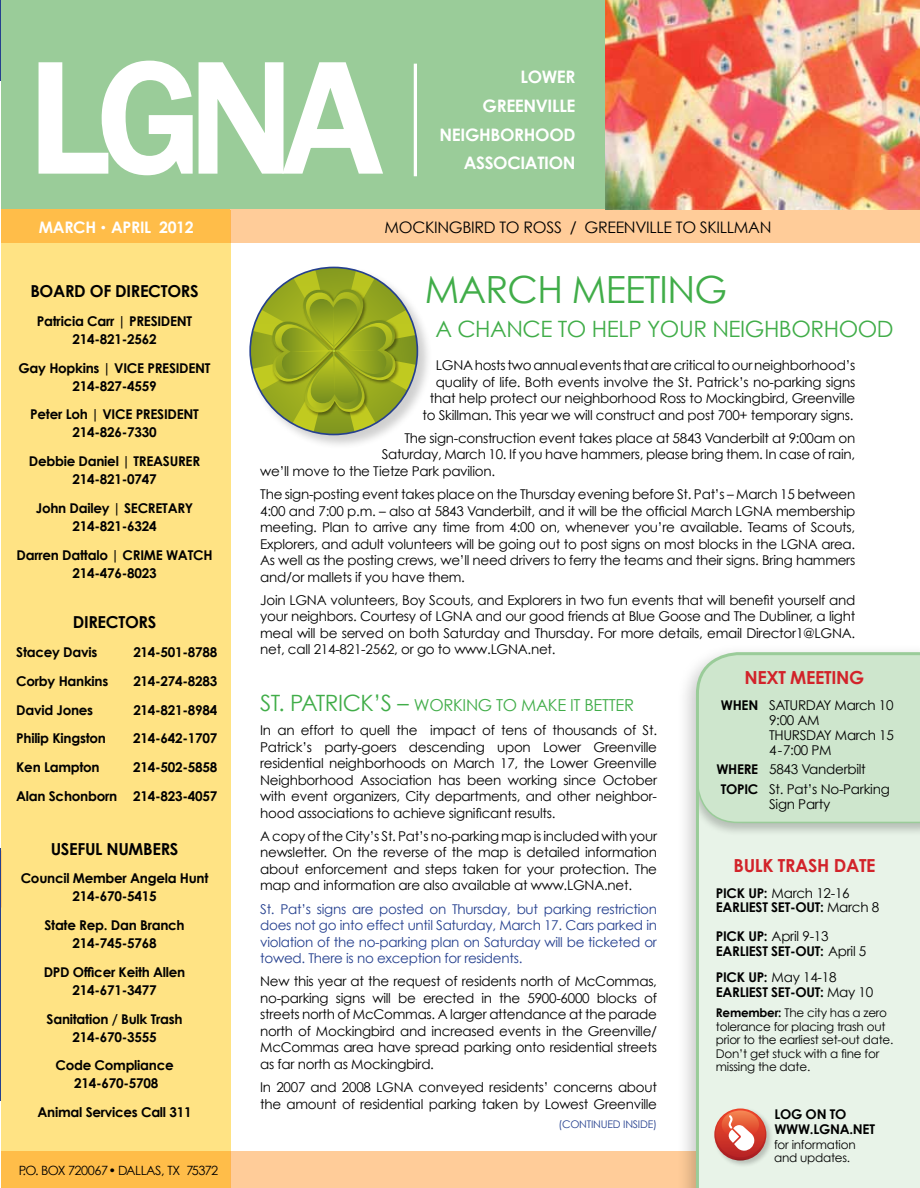
<style>
.page{position:relative;width:920px;height:1188px;background:#fff}
.page>*{position:absolute;margin:0;border:0;box-sizing:border-box;transform-origin:0 0}
.t1{font:500 162.3px "Franklin Gothic";color:#fff}
.t2{font:37.5px "Century Gothic";letter-spacing:-.02em;color:#41ad49}
.t3{font:22.5px "Century Gothic";letter-spacing:-.02em;color:#41ad49}
.t4{font:700 18px "Century Gothic";letter-spacing:-.02em;color:#d2232a}
.t5{font:700 17.25px/28.7px "Century Gothic";letter-spacing:-.02em;color:#fff;text-align:right}
.t6{font:700 16.5px "Century Gothic";letter-spacing:-.02em;color:#000}
.t7{font:16.5px "Century Gothic";color:#41ad49}
.t8{font:15.9px "Century Gothic";letter-spacing:-.02em;color:#000}
.t9{font:700 15.9px "Century Gothic";letter-spacing:-.02em;color:#fff}
.t10{font:13.5px/16.5px "Century Gothic";letter-spacing:-.02em;color:#000;text-align:justify}
.t11{font:700 13.5px/18px "Century Gothic";letter-spacing:-.02em;color:#000;text-align:center}
.t12{font:13.5px/16.5px "Century Gothic";letter-spacing:-.02em;color:#25408f;text-align:justify}
.t13{font:700 13.35px/14.7px "Century Gothic";letter-spacing:-.02em;color:#000}
.t14{font:12.75px "Century Gothic";letter-spacing:-.03em;color:#000}
.t15{font:12px/13.5px "Century Gothic";letter-spacing:-.02em;color:#000}
.t16{font:10.5px "Century Gothic";letter-spacing:-.02em;color:#25408f}
.s1{font-size:12px}
.s2{font-size:22.5px}
.s3{font-weight:700;font-size:13.35px}
.s4{font-weight:400;font-size:13.5px}
.s5{font-weight:700}
</style>
<div class="page">
<hr style="left:0;top:848px;width:1px;height:253px;background:#25408f">
<hr style="left:0;top:0;width:1px;height:81px;background:#25408f">
<div style="left:230px;top:1152px;width:689px;height:36px;background:#fc9"></div>
<div style="left:1px;top:0;width:918px;height:233px;background:#9acc99"></div>
<div style="left:230px;top:210px;width:689px;height:33px;background:#fc9"></div>
<svg style="left:38px;top:60px;width:345px;height:116px"></svg>
<svg style="left:413px;top:64px;width:4px;height:112px"></svg>
<div style="left:1px;top:210px;width:229px;height:978px;background:#ffe384"></div>
<img style="left:605px;top:0;width:314px;height:209px">
<div style="left:1px;top:210px;width:229px;height:33px;background:#ffbd49"></div>
<div style="left:1px;top:1152px;width:229px;height:36px;background:#ffbd49"></div>
<div style="left:674px;top:642px;width:245px;height:546px;background:#000;opacity:.21"></div>
<svg style="left:695px;top:652px;width:224px;height:536px;background:#ddeddd"></svg>
<div style="left:713px;top:1107px;width:60px;height:61px;background:#000;opacity:.21"></div>
<svg style="left:714px;top:1108px;width:52px;height:53px"></svg>
<svg style="left:715px;top:1110px;width:49px;height:47px"></svg>
<div style="left:248px;top:265px;width:185px;height:185px;background:#000;opacity:.19"></div>
<svg style="left:250px;top:267px;width:167px;height:167px"></svg>
<h1 class="t1" style="left:28px;top:18px;width:355px">LGNA</h1>
<p class="t5" style="left:439px;top:62px;width:137px">LOWER<br>GREENVILLE<br>NEIGHBORHOOD<br>ASSOCIATION</p>
<p class="t9" style="left:39px;top:217px;width:156px">MARCH <span class="s1">•</span> APRIL 2012</p>
<p class="t6" style="left:30px;top:281px;width:170px">BOARD OF DIRECTORS</p>
<p class="t11" style="left:37px;top:312px;width:157px">Patricia Carr | PRESIDENT<br>214-821-2562</p>
<p class="t11" style="left:19px;top:358px;width:193px">Gay Hopkins | VICE PRESIDENT<br>214-827-4559</p>
<p class="t11" style="left:30px;top:405px;width:170px">Peter Loh | VICE PRESIDENT<br>214-826-7330</p>
<p class="t11" style="left:29px;top:452px;width:173px">Debbie Daniel | TREASURER<br>214-821-0747</p>
<p class="t11" style="left:36px;top:499px;width:159px">John Dailey | SECRETARY<br>214-821-6324</p>
<p class="t11" style="left:17px;top:546px;width:197px">Darren Dattalo | CRIME WATCH<br>214-476-8023</p>
<p class="t6" style="left:73px;top:612px;width:85px">DIRECTORS</p>
<p class="t11" style="left:16px;top:643px;width:82px">Stacey Davis</p>
<p class="t11" style="left:133px;top:643px;width:85px">214-501-8788</p>
<p class="t11" style="left:16px;top:672px;width:94px">Corby Hankins</p>
<p class="t11" style="left:133px;top:672px;width:85px">214-274-8283</p>
<p class="t11" style="left:16px;top:700px;width:78px">David Jones</p>
<p class="t11" style="left:133px;top:700px;width:85px">214-821-8984</p>
<p class="t11" style="left:16px;top:729px;width:91px">Philip Kingston</p>
<p class="t11" style="left:133px;top:729px;width:85px">214-642-1707</p>
<p class="t11" style="left:16px;top:758px;width:85px">Ken Lampton</p>
<p class="t11" style="left:16px;top:753px;width:202px;line-height:28.8px;text-align:right">214-502-5858<br>Alan Schonborn 214-823-4057</p>
<p class="t6" style="left:51px;top:838px;width:129px">USEFUL NUMBERS</p>
<p class="t11" style="left:21px;top:869px;width:189px">Council Member Angela Hunt<br>214-670-5415</p>
<p class="t11" style="left:44px;top:916px;width:142px">State Rep. Dan Branch<br>214-745-5768</p>
<p class="t11" style="left:44px;top:963px;width:143px">DPD Officer Keith Allen<br>214-671-3477</p>
<p class="t11" style="left:47px;top:1009px;width:137px">Sanitation / Bulk Trash<br>214-670-3555</p>
<p class="t11" style="left:55px;top:1056px;width:120px">Code Compliance<br>214-670-5708</p>
<p class="t11" style="left:38px;top:1103px;width:155px">Animal Services Call 311</p>
<p class="t14" style="left:19px;top:1163px;width:201px">P.O. BOX 720067• DALLAS, TX 75372</p>
<p class="t8" style="left:384px;top:218px;width:388px">MOCKINGBIRD TO ROSS / GREENVILLE TO SKILLMAN</p>
<h2 class="t2" style="left:425px;top:267px;width:304px">MARCH MEETING</h2>
<h3 class="t3" style="left:435px;top:315px;width:56px">A Chance</h3>
<h3 class="t3" style="left:557px;top:315px;width:61px">to Help</h3>
<h3 class="t3" style="left:647px;top:315px;width:29px">Your</h3>
<h3 class="t3" style="left:712px;top:315px;width:32px">Neighborhood</h3>
<p class="t10" style="left:422px;top:357px;width:434px;text-align:right">LGNA hosts two annual events that are critical to our neighborhood’s quality of life. Both events involve the St. Patrick’s no-parking signs that help protect our neighborhood Ross to Mockingbird, Greenville to Skillman. This year we will construct and post 700+ temporary signs.</p>
<p class="t10" style="left:404px;top:429px;width:452px">The sign-construction event takes place at 5843 Vanderbilt at 9:00am on</p>
<p class="t10" style="left:382px;top:446px;width:475px">Saturday, March 10. If you have hammers, please bring them. In case of rain,</p>
<p class="t10" style="left:260px;top:462px;width:236px">we’ll move to the Tietze Park pavilion.</p>
<p class="t10" style="left:260px;top:486px;width:596px">The sign-posting event takes place on the Thursday evening before St. Pat’s – March 15 between 4:00 and 7:00 p.m. – also at 5843 Vanderbilt, and it will be the official March LGNA membership meeting. Plan to arrive any time from 4:00 on, whenever you’re available. Teams of Scouts, Explorers, and adult volunteers will be going out to post signs on most blocks in the LGNA area.<br>As well as the posting crews, we’ll need drivers to ferry the teams and their signs. Bring hammers and/or mallets if you have them.</p>
<p class="t10" style="left:260px;top:591px;width:596px">Join LGNA volunteers, Boy Scouts, and Explorers in two fun events that will benefit yourself and your neighbors. Courtesy of LGNA and our good friends at Blue Goose and The Dubliner, a light meal will be served on both Saturday and Thursday. For more details, email Director1@LGNA. net, call 214-821-2562, or go to www.LGNA.net.</p>
<h3 class="t3" style="left:260px;top:690px;width:54px">St. Patrick</h3>
<p class="t7" style="left:373px;top:695px;width:53px"><span class="s2">’s –</span> working</p>
<p class="t7" style="left:496px;top:695px;width:51px">to make</p>
<p class="t7" style="left:570px;top:695px;width:24px">it better</p>
<p class="t10" style="left:260px;top:722px;width:398px">In an effort to quell the impact of tens of thousands of St.<br>Patrick’s party-goers descending upon Lower Greenville residential neighborhoods on March 17, the Lower Greenville Neighborhood Association has been working since October with event organizers, City departments, and other neighbor&shy;hood associations to achieve significant results.</p>
<p class="t10" style="left:260px;top:828px;width:398px">A copy of the City’s St. Pat’s no-parking map is included with your newsletter. On the reverse of the map is detailed information about enforcement and steps taken for your protection. The map and information are also available at www.LGNA.net.</p>
<p class="t12" style="left:260px;top:900px;width:398px">St. Pat’s signs are posted on Thursday, but parking restriction does not go into effect until Saturday, March 17. Cars parked in violation of the no-parking plan on Saturday will be ticketed or towed. There is no exception for residents.</p>
<p class="t10" style="left:260px;top:973px;width:398px">New this year at the request of residents north of McCommas, no-parking signs will be erected in the 5900-6000 blocks of streets north of McCommas. A larger attendance at the parade north of Mockingbird and increased events in the Greenville/ McCommas area have spread parking onto residential streets as far north as Mockingbird.</p>
<p class="t10" style="left:260px;top:1079px;width:398px">In 2007 and 2008 LGNA conveyed residents’ concerns about the amount of residential parking taken by Lowest Greenville</p>
<p class="t16" style="left:558px;top:1118px;width:12px">(continued</p>
<p class="t16" style="left:623px;top:1118px;width:35px">INSIDE)</p>
<h3 class="t4" style="left:744px;top:666px;width:121px">NEXT MEETING</h3>
<p class="t10" style="left:769px;top:698px;width:126px;line-height:14.7px;text-align:left;text-indent:-48px"><span class="s3">WHEN</span> SATURDAY March 10<br>9:00 AM<br>THURSDAY March 15<br>4-7:00 PM</p>
<p class="t10" style="left:720px;top:759px;width:170px;line-height:19.6px;text-indent:-4px"><span class="s3">WHERE</span> 5843 Vanderbilt<br><span class="s3">TOPIC</span> St. Pat’s No-Parking</p>
<p class="t10" style="left:768px;top:795px;width:63px">Sign Party</p>
<h3 class="t4" style="left:733px;top:854px;width:143px">BULK TRASH DATE</h3>
<p class="t10" style="left:715px;top:884px;width:135px"><span class="s3">PICK UP:</span> March 12-16</p>
<p class="t13" style="left:715px;top:900px;width:165px">EARLIEST SET-OUT: <span class="s4">March 8</span></p>
<p class="t10" style="left:715px;top:928px;width:114px"><span class="s3">PICK UP:</span> April 9-13</p>
<p class="t13" style="left:715px;top:943px;width:152px">EARLIEST SET-OUT: <span class="s4">April 5</span></p>
<p class="t10" style="left:715px;top:969px;width:122px"><span class="s3">PICK UP:</span> May 14-18</p>
<p class="t13" style="left:715px;top:985px;width:159px">EARLIEST SET-OUT: <span class="s4">May 10</span></p>
<p class="t15" style="left:715px;top:1006px;width:179px"><span class="s5">Remember:</span> The city has a zero tolerance for placing trash out prior to the earliest set-out date.<br>Don’t get stuck with a fine for missing the date.</p>
<p class="t13" style="left:774px;top:1106px;width:102px">LOG ON TO<br>WWW.LGNA.NET</p>
<p class="t15" style="left:773px;top:1138px;width:83px">for information and updates.</p>
</div>
